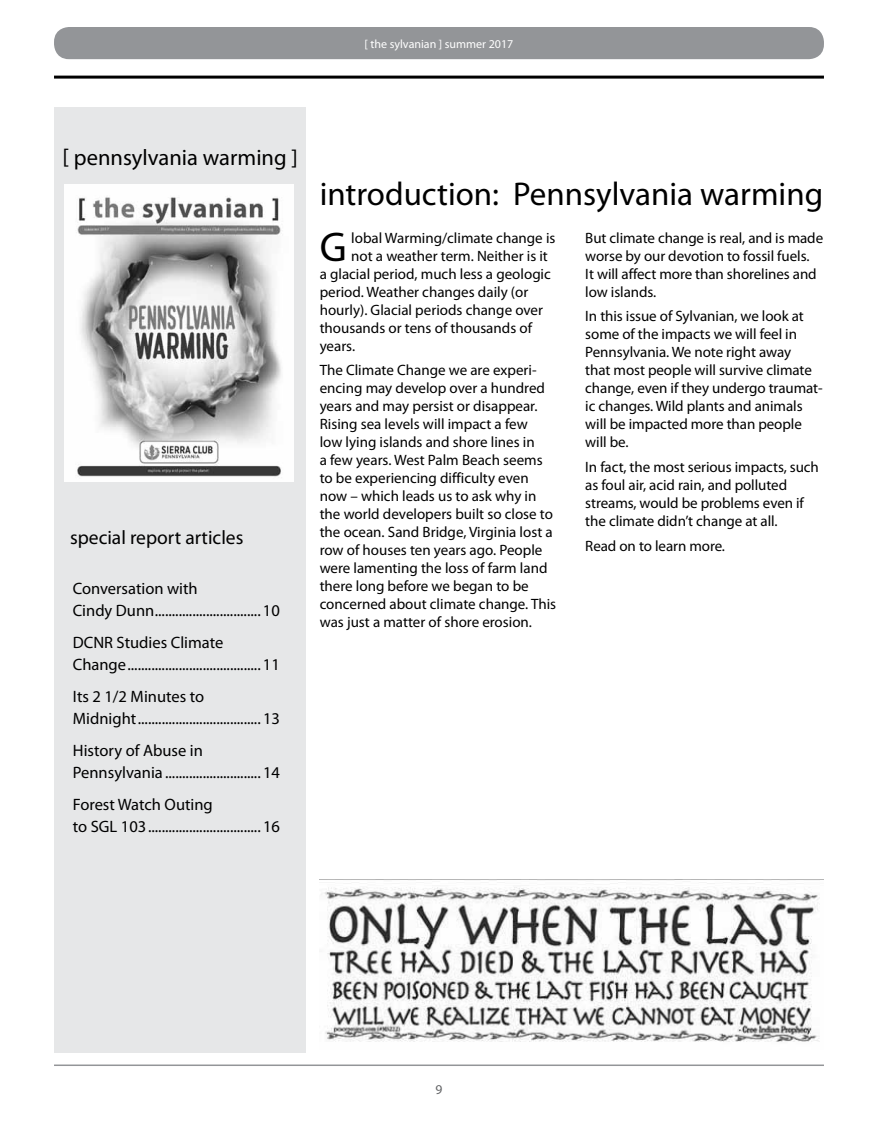
<style>
.page{position:relative;width:878px;height:1134px;background:#fff}
.page>*{position:absolute;margin:0;border:0;box-sizing:border-box;transform-origin:0 0}
.t1{font:41.7px "Myriad Pro";color:#000}
.t2{font:33px "Myriad Pro";color:#000}
.t3{font:22.5px "Myriad Pro";color:#000}
.t4{font:19.5px "Myriad Pro";color:#000}
.t5{font:16.5px/22.5px "Myriad Pro";color:#000}
.t6{font:15px/18px "Myriad Pro";color:#000}
.t7{font:13.5px "Myriad Pro";color:#636466}
.t8{font:12px "Myriad Pro";color:#fff}
</style>
<div class="page">
<div style="left:54px;top:27px;width:770px;height:32px;background:#939598;border-radius:15px"></div>
<hr style="left:54px;top:1065px;width:770px;height:1px;background:#939598">
<hr style="left:54px;top:76px;width:770px;height:3px;background:#000">
<div style="left:54px;top:108px;width:251px;height:945px;background:#e6e7e8"></div>
<img style="left:64px;top:185px;width:230px;height:296px">
<img style="left:321px;top:880px;width:499px;height:162px">
<p class="t8" style="left:364px;top:37px;width:150px">[ the sylvanian ] summer 2017</p>
<h3 class="t3" style="left:63px;top:144px;width:237px">[ pennsylvania warming ]</h3>
<h3 class="t4" style="left:70px;top:525px;width:175px">special report articles</h3>
<p class="t5" style="left:73px;top:576px;width:209px">Conversation with<br>Cindy Dunn............................... 10</p>
<p class="t5" style="left:73px;top:630px;width:209px">DCNR Studies Climate<br>Change....................................... 11</p>
<p class="t5" style="left:73px;top:684px;width:209px">Its 2 1/2 Minutes to<br>Midnight.................................... 13</p>
<p class="t5" style="left:73px;top:738px;width:209px">H istory of Abuse in<br>Pennsylvania ............................ 14</p>
<p class="t5" style="left:73px;top:792px;width:209px">Forest Watch Outing<br>to SGL 103................................. 16</p>
<h2 class="t2" style="left:320px;top:173px;width:505px">introduction: Pennsylvania warming</h2>
<h1 class="t1" style="left:320px;top:221px;width:28px">G</h1>
<p class="t6" style="left:351px;top:228px;width:206px">lobal Warming/climate change is</p>
<p class="t6" style="left:351px;top:246px;width:198px">not a weather term. Neither is it</p>
<p class="t6" style="left:319px;top:264px;width:233px">a glacial period, much less a geologic</p>
<p class="t6" style="left:319px;top:282px;width:210px">period. Weather changes daily (or</p>
<p class="t6" style="left:319px;top:300px;width:225px">hourly). Glacial periods change over</p>
<p class="t6" style="left:319px;top:318px;width:214px">thousands or tens of thousands of</p>
<p class="t6" style="left:319px;top:336px;width:37px">years.</p>
<p class="t6" style="left:319px;top:361px;width:238px">The Climate Change we are experi&shy;encing may develop over a hundred years and may persist or disappear.<br>Rising sea levels will impact a few<br>low lying islands and shore lines in<br>a few years. West Palm Beach seems to be experiencing difficulty even now – which leads us to ask why in the world developers built so close to the ocean. Sand Bridge, Virginia lost a row of houses ten years ago. People were lamenting the loss of farm land there long before we began to be concerned about climate change. This was just a matter of shore erosion.</p>
<p class="t6" style="left:585px;top:228px;width:239px">But climate change is real, and is made worse by our devotion to fossil fuels.<br>It will affect more than shorelines and low islands.</p>
<p class="t6" style="left:585px;top:307px;width:239px">I n this issue of Sylvanian, we look at some of the impacts we will feel in<br>Pennsylvania. We note right away<br>that most people will survive climate change, even if they undergo traumat&shy;ic changes. Wild plants and animals will be impacted more than people will be.</p>
<p class="t6" style="left:585px;top:458px;width:235px">I n fact, the most serious impacts, such as foul air, acid rain, and polluted streams, would be problems even if the climate didn’t change at all.</p>
<p class="t6" style="left:585px;top:537px;width:141px">Read on to learn more.</p>
<p class="t7" style="left:435px;top:1081px;width:8px">9</p>
</div>
